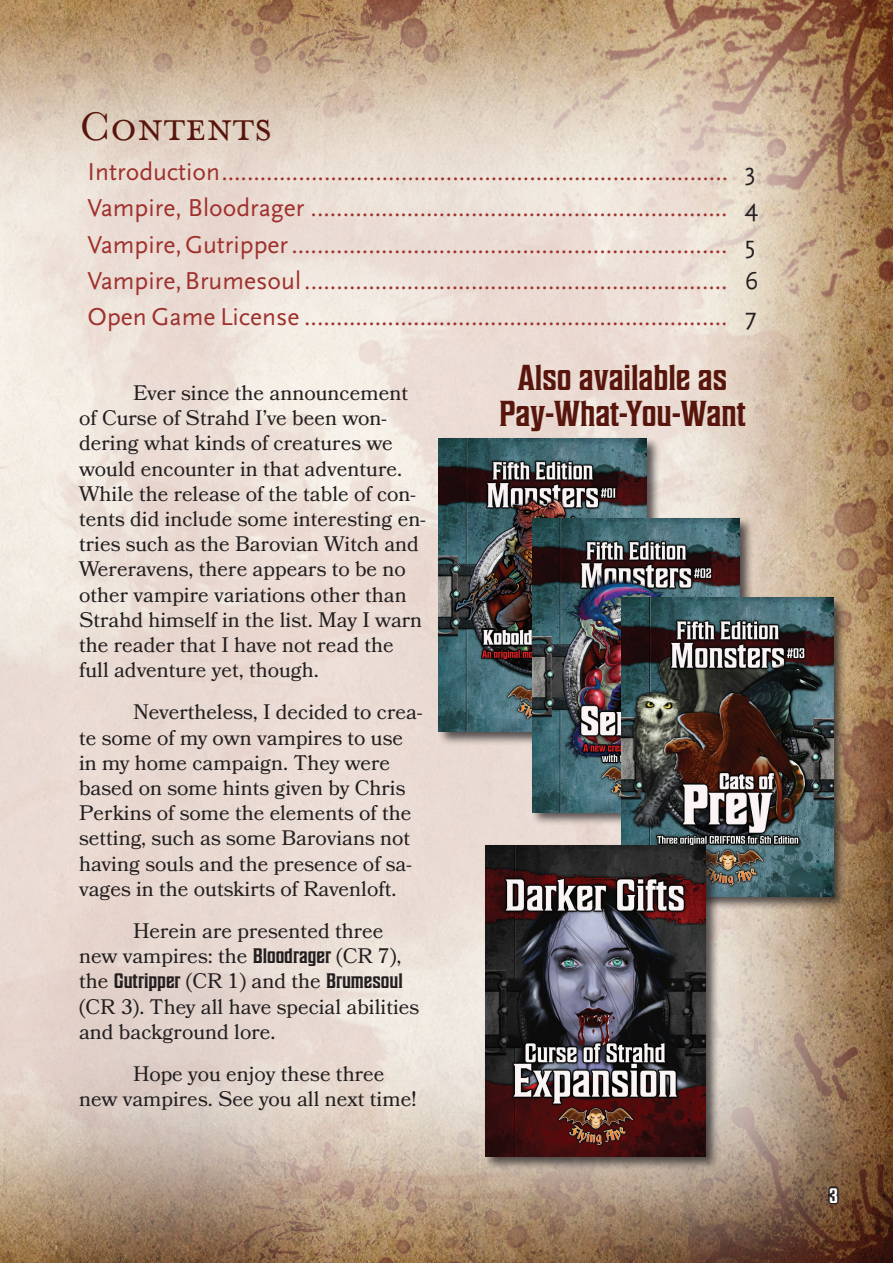
<style>
.page{position:relative;width:893px;height:1263px;background:#fff}
.page>*{position:absolute;margin:0;border:0;box-sizing:border-box;transform-origin:0 0}
.t1{font:45px "Mrs Eaves Small Caps";color:#57150c}
.t2{font:36px/36px "Sheepman";color:#57150c;text-align:center}
.t3{font:25.5px/36px "Scala Sans";color:#9f312d}
.t4{font:21px/25.2px "Bookmania";color:#231f20}
.t5{font:21px "Sheepman";color:#231f20}
.t6{font:21px "Sheepman";color:#fff}
.s1{color:#231f20}
.s2{font-family:"Sheepman"}
.s3{font-family:"Bookmania"}
</style>
<div class="page">
<img style="left:0;top:0;width:893px;height:1263px">
<svg style="left:813px;top:1185px;width:27px;height:20px"></svg>
<div style="left:437px;top:436px;width:223px;height:309px;background:#231f20;opacity:.75"></div>
<img style="left:439px;top:438px;width:207px;height:293px">
<div style="left:530px;top:517px;width:224px;height:309px;background:#231f20;opacity:.75"></div>
<img style="left:533px;top:519px;width:207px;height:293px">
<div style="left:620px;top:595px;width:227px;height:315px;background:#231f20;opacity:.75"></div>
<img style="left:622px;top:597px;width:211px;height:299px">
<div style="left:483px;top:843px;width:237px;height:327px;background:#231f20;opacity:.75"></div>
<img style="left:486px;top:845px;width:220px;height:312px">
<h1 class="t1" style="left:79px;top:103px;width:194px">Contents</h1>
<p class="t3" style="left:88px;top:155px;width:672px">Introduction ............................................................................... <span class="s1">3<br></span>Vampire, Bloodrager ................................................................. <span class="s1">4<br></span>Vampire, Gutripper .................................................................... <span class="s1">5<br></span>Vampire, Brumesoul .................................................................. <span class="s1">6<br></span>Open Game License .................................................................. <span class="s1">7</span></p>
<p class="t4" style="left:79px;top:380px;width:348px;text-indent:54px">Ever since the announcement of Curse of Strahd I’ve been won&shy;dering what kinds of creatures we would encounter in that adventure.<br>While the release of the table of con&shy;tents did include some interesting en&shy;tries such as the Barovian Witch and Wereravens, there appears to be no other vampire variations other than Strahd himself in the list. May I warn the reader that I have not read the full adventure yet, though.</p>
<p class="t4" style="left:79px;top:699px;width:345px;text-indent:54px">Nevertheless, I decided to crea&shy;te some of my own vampires to use in my home campaign. They were based on some hints given by Chris Perkins of some the elements of the setting, such as some Barovians not having souls and the presence of sa&shy;vages in the outskirts of Ravenloft.</p>
<p class="t4" style="left:79px;top:918px;width:324px;text-indent:54px">Herein are presented three new vampires: the <span class="s2">Bloodrager</span> (CR 7),</p>
<p class="t5" style="left:79px;top:970px;width:325px"><span class="s3">the</span> Gutripper <span class="s3">(CR 1) and the</span> Brumesoul</p>
<p class="t4" style="left:79px;top:994px;width:342px">(CR 3). They all have special abilities and background lore.</p>
<p class="t4" style="left:79px;top:1061px;width:339px;text-indent:54px">Hope you enjoy these three new vampires. See you all next time!</p>
<h2 class="t2" style="left:499px;top:359px;width:248px">Also available as<br>Pay-What-You-Want</h2>
<p class="t6" style="left:829px;top:1184px;width:10px">3</p>
</div>
